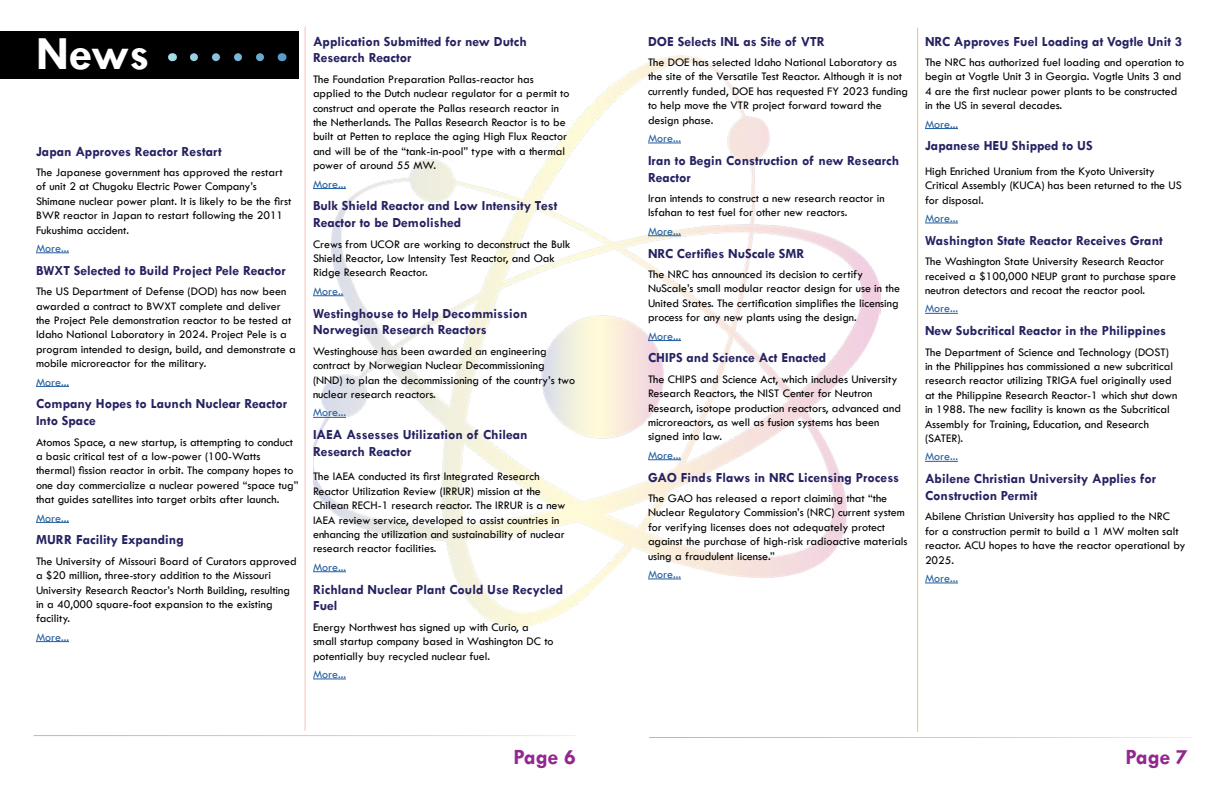
<style>
.page{position:relative;width:1224px;height:792px;background:#fff}
.page>*{position:absolute;margin:0;border:0;box-sizing:border-box;transform-origin:0 0}
.t1{font:700 48px "Tw Cen";color:#fff}
.t2{font:700 22px "Tw Cen";color:#92278f}
.t3{font:700 14px/16.8px "Tw Cen";color:#262262}
.t4{font:12px/14.4px "Tw Cen";color:#000}
.t5{font:12px "Tw Cen";color:#215e9e}
</style>
<div class="page">
<img style="left:313px;top:56px;width:568px;height:570px">
<div style="left:0;top:31px;width:299px;height:47px;background:#000"></div>
<hr style="left:36px;top:252px;width:33px;height:1px;background:#215e9e">
<hr style="left:36px;top:386px;width:33px;height:1px;background:#215e9e">
<hr style="left:36px;top:522px;width:33px;height:1px;background:#215e9e">
<hr style="left:36px;top:641px;width:33px;height:1px;background:#215e9e">
<hr style="left:313px;top:188px;width:33px;height:1px;background:#215e9e">
<hr style="left:313px;top:295px;width:30px;height:1px;background:#215e9e">
<hr style="left:313px;top:417px;width:33px;height:1px;background:#215e9e">
<hr style="left:313px;top:571px;width:33px;height:1px;background:#215e9e">
<hr style="left:313px;top:679px;width:33px;height:1px;background:#215e9e">
<hr style="left:648px;top:143px;width:33px;height:1px;background:#215e9e">
<hr style="left:648px;top:235px;width:33px;height:1px;background:#215e9e">
<hr style="left:648px;top:340px;width:33px;height:1px;background:#215e9e">
<hr style="left:648px;top:459px;width:33px;height:1px;background:#215e9e">
<hr style="left:648px;top:579px;width:33px;height:1px;background:#215e9e">
<hr style="left:925px;top:128px;width:33px;height:1px;background:#215e9e">
<hr style="left:925px;top:223px;width:33px;height:1px;background:#215e9e">
<hr style="left:925px;top:313px;width:33px;height:1px;background:#215e9e">
<hr style="left:925px;top:461px;width:33px;height:1px;background:#215e9e">
<hr style="left:925px;top:583px;width:33px;height:1px;background:#215e9e">
<svg style="left:194px;top:53px;width:70px;height:8px"></svg>
<h1 class="t1" style="left:36px;top:25px;width:115px">News</h1>
<p class="t3" style="left:36px;top:142px;width:187px">Japan Approves Reactor Restart</p>
<p class="t4" style="left:36px;top:165px;width:257px">The Japanese government has approved the restart of unit 2 at Chugoku Electric Power Company’s Shimane nuclear power plant. It is likely to be the first BWR reactor in Japan to restart following the 2011<br>Fukushima accident.</p>
<p class="t5" style="left:36px;top:241px;width:35px">More...</p>
<p class="t3" style="left:36px;top:262px;width:251px">BWXT Selected to Build Project Pele Reactor</p>
<p class="t4" style="left:36px;top:284px;width:261px">The US Department of Defense (DOD) has now been awarded a contract to BWXT complete and deliver the Project Pele demonstration reactor to be tested at Idaho National Laboratory in 2024. Project Pele is a program intended to design, build, and demonstrate a mobile microreactor for the military.</p>
<p class="t5" style="left:36px;top:375px;width:35px">More...</p>
<p class="t3" style="left:36px;top:395px;width:253px">Company Hopes to Launch Nuclear Reactor<br>Into Space</p>
<p class="t4" style="left:36px;top:434px;width:264px">Atomos Space, a new startup, is attempting to conduct a basic critical test of a low-power (100-Watts thermal) fission reactor in orbit. The company hopes to one day commercialize a nuclear powered “space tug” that guides satellites into target orbits after launch.</p>
<p class="t5" style="left:36px;top:511px;width:35px">More...</p>
<p class="t3" style="left:36px;top:531px;width:149px">MURR Facility Expanding</p>
<p class="t4" style="left:36px;top:554px;width:262px">The University of Missouri Board of Curators approved a $20 million, three-story addition to the Missouri University Research Reactor’s North Building, resulting in a 40,000 square-foot expansion to the existing facility.</p>
<p class="t5" style="left:36px;top:630px;width:35px">More...</p>
<p class="t3" style="left:313px;top:32px;width:215px">Application Submitted for new Dutch<br>Research Reactor</p>
<p class="t4" style="left:313px;top:72px;width:258px">The Foundation Preparation Pallas-reactor has applied to the Dutch nuclear regulator for a permit to construct and operate the Pallas research reactor in the Netherlands. The Pallas Research Reactor is to be built at Petten to replace the aging High Flux Reactor and will be of the “tank-in-pool” type with a thermal power of around 55 MW.</p>
<p class="t5" style="left:313px;top:177px;width:35px">More...</p>
<p class="t3" style="left:313px;top:197px;width:246px">Bulk Shield Reactor and Low Intensity Test<br>Reactor to be Demolished</p>
<p class="t4" style="left:313px;top:237px;width:259px">Crews from UCOR are working to deconstruct the Bulk<br>Shield Reactor, Low Intensity Test Reactor, and Oak<br>Ridge Research Reactor.</p>
<p class="t5" style="left:313px;top:284px;width:32px">More..</p>
<p class="t3" style="left:313px;top:304px;width:216px">Westinghouse to Help Decommission<br>Norwegian Research Reactors</p>
<p class="t4" style="left:313px;top:344px;width:264px">Westinghouse has been awarded an engineering contract by Norwegian Nuclear Decommissioning (NND) to plan the decommissioning of the country’s two nuclear research reactors.</p>
<p class="t5" style="left:313px;top:405px;width:35px">More...</p>
<p class="t3" style="left:313px;top:426px;width:216px">IAEA Assesses Utilization of Chilean<br>Research Reactor</p>
<p class="t4" style="left:313px;top:469px;width:254px">The IAEA conducted its first Integrated Research Reactor Utilization Review (IRRUR) mission at the Chilean RECH-1 research reactor. The IRRUR is a new IAEA review service, developed to assist countries in enhancing the utilization and sustainability of nuclear research reactor facilities.</p>
<p class="t5" style="left:313px;top:560px;width:35px">More...</p>
<p class="t3" style="left:313px;top:580px;width:252px">Richland Nuclear Plant Could Use Recycled<br>Fuel</p>
<p class="t4" style="left:313px;top:620px;width:242px">Energy Northwest has signed up with Curio, a small startup company based in Washington DC to potentially buy recycled nuclear fuel.</p>
<p class="t5" style="left:313px;top:667px;width:35px">More...</p>
<p class="t3" style="left:648px;top:32px;width:179px">DOE Selects INL as Site of VTR</p>
<p class="t4" style="left:648px;top:55px;width:261px">The DOE has selected Idaho National Laboratory as the site of the Versatile Test Reactor. Although it is not currently funded, DOE has requested FY 2023 funding to help move the VTR project forward toward the design phase.</p>
<p class="t5" style="left:648px;top:131px;width:35px">More...</p>
<p class="t3" style="left:648px;top:152px;width:253px">Iran to Begin Construction of new Research<br>Reactor</p>
<p class="t4" style="left:648px;top:191px;width:238px">Iran intends to construct a new research reactor in<br>Isfahan to test fuel for other new reactors.</p>
<p class="t5" style="left:648px;top:224px;width:35px">More...</p>
<p class="t3" style="left:648px;top:244px;width:158px">NRC Certifies NuScale SMR</p>
<p class="t4" style="left:648px;top:267px;width:254px">The NRC has announced its decision to certify NuScale’s small modular reactor design for use in the United States. The certification simplifies the licensing process for any new plants using the design.</p>
<p class="t5" style="left:648px;top:329px;width:35px">More...</p>
<p class="t3" style="left:648px;top:349px;width:180px">CHIPS and Science Act Enacted</p>
<p class="t4" style="left:648px;top:372px;width:255px">The CHIPS and Science Act, which includes University Research Reactors, the NIST Center for Neutron Research, isotope production reactors, advanced and microreactors, as well as fusion systems has been signed into law.</p>
<p class="t5" style="left:648px;top:448px;width:35px">More...</p>
<p class="t3" style="left:648px;top:468px;width:253px">GAO Finds Flaws in NRC Licensing Process</p>
<p class="t4" style="left:648px;top:491px;width:261px">The GAO has released a report claiming that “the Nuclear Regulatory Commission’s (NRC) current system for verifying licenses does not adequately protect against the purchase of high-risk radioactive materials using a fraudulent license.”</p>
<p class="t5" style="left:648px;top:567px;width:35px">More...</p>
<p class="t3" style="left:925px;top:32px;width:259px">NRC Approves Fuel Loading at Vogtle Unit 3</p>
<p class="t4" style="left:925px;top:55px;width:261px">The NRC has authorized fuel loading and operation to begin at Vogtle Unit 3 in Georgia. Vogtle Units 3 and 4 are the first nuclear power plants to be constructed in the US in several decades.</p>
<p class="t5" style="left:925px;top:117px;width:35px">More...</p>
<p class="t3" style="left:925px;top:137px;width:169px">Japanese HEU Shipped to US</p>
<p class="t4" style="left:925px;top:164px;width:258px">High Enriched Uranium from the Kyoto University<br>Critical Assembly (KUCA) has been returned to the US for disposal.</p>
<p class="t5" style="left:925px;top:211px;width:35px">More...</p>
<p class="t3" style="left:925px;top:232px;width:239px">Washington State Reactor Receives Grant</p>
<p class="t4" style="left:925px;top:254px;width:253px">The Washington State University Research Reactor received a $100,000 NEUP grant to purchase spare neutron detectors and recoat the reactor pool.</p>
<p class="t5" style="left:925px;top:301px;width:35px">More...</p>
<p class="t3" style="left:925px;top:322px;width:243px">New Subcritical Reactor in the Philippines</p>
<p class="t4" style="left:925px;top:345px;width:254px">The Department of Science and Technology (DOST) in the Philippines has commissioned a new subcritical research reactor utilizing TRIGA fuel originally used at the Philippine Research Reactor-1 which shut down in 1988. The new facility is known as the Subcritical Assembly for Training, Education, and Research (SATER).</p>
<p class="t5" style="left:925px;top:449px;width:35px">More...</p>
<p class="t3" style="left:925px;top:470px;width:233px">Abilene Christian University Applies for<br>Construction Permit</p>
<p class="t4" style="left:925px;top:509px;width:262px">Abilene Christian University has applied to the NRC for a construction permit to build a 1 MW molten salt reactor. ACU hopes to have the reactor operational by 2025.</p>
<p class="t5" style="left:925px;top:571px;width:35px">More...</p>
<h2 class="t2" style="left:514px;top:743px;width:64px">Page 6</h2>
<h2 class="t2" style="left:1126px;top:743px;width:64px">Page 7</h2>
</div>
